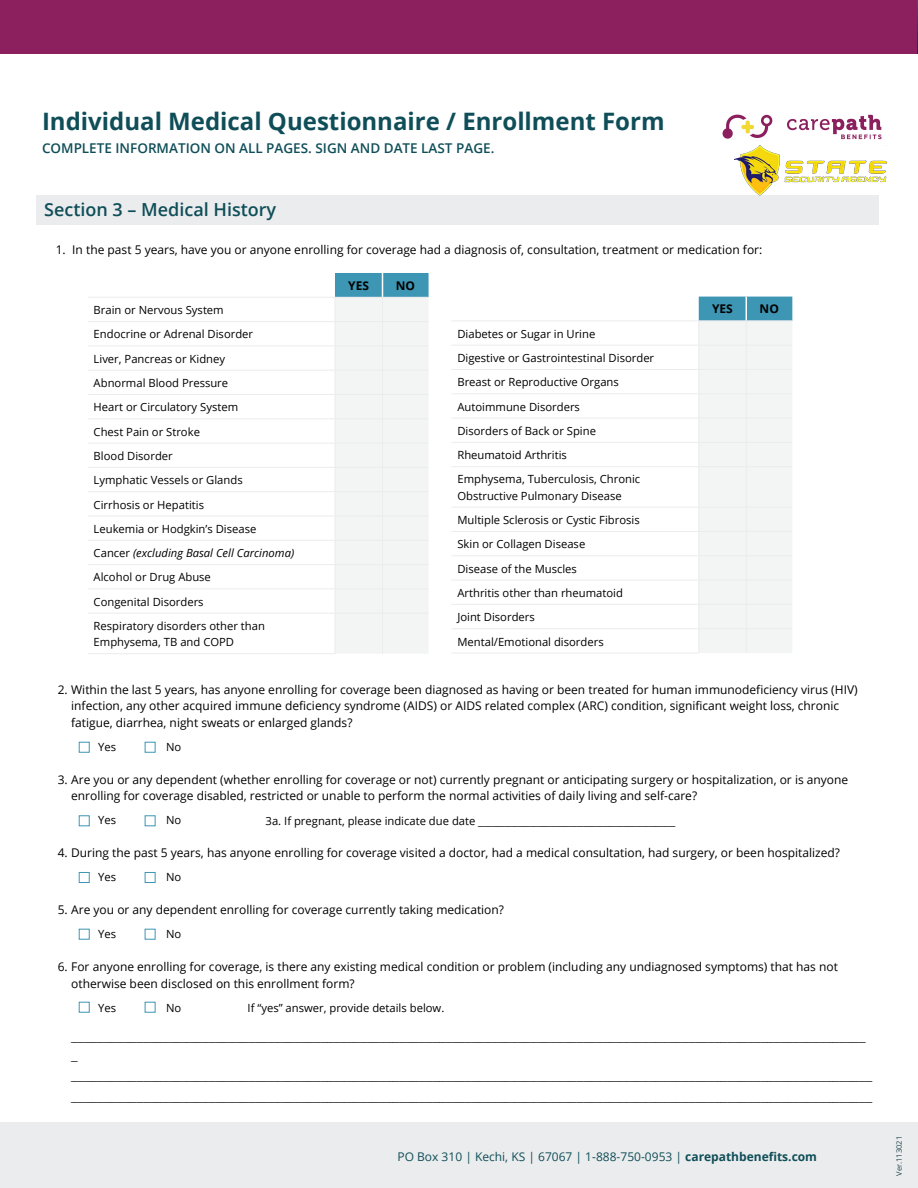
<style>
.page{position:relative;width:918px;height:1188px;background:#fff}
.page>*{position:absolute;margin:0;border:0;box-sizing:border-box;transform-origin:0 0}
.t1{font:700 24px "Open Sans";color:#0f4e58}
.t2{font:600 18px "Open Sans";color:#0f4e58}
.t3{font:600 13.5px "Open Sans";color:#0f4e58}
.t4{font:12.75px/19.8px "Archer";color:#000}
.t5{font:12px/16.5px "Open Sans";color:#000}
.t6{font:12px "Open Sans";color:#0f4e58}
.t7{font:700 12px "Open Sans";color:#000}
.t8{font:11.25px/24.3px "Open Sans";color:#000}
.t9{font:7.5px "Open Sans";color:#20454f}
.s1{font-style:italic}
.s2{font-family:"Archer";font-size:12.75px}
.s3{font-weight:700}
</style>
<div class="page">
<img style="left:0;top:0;width:918px;height:54px">
<div style="left:37px;top:195px;width:842px;height:30px;background:#ebeced"></div>
<div style="left:0;top:1122px;width:918px;height:66px;background:#ebeced"></div>
<hr style="left:88px;top:346px;width:247px;height:1px;background:#ebeced">
<hr style="left:88px;top:370px;width:247px;height:1px;background:#ebeced">
<hr style="left:88px;top:394px;width:247px;height:1px;background:#ebeced">
<hr style="left:88px;top:418px;width:247px;height:1px;background:#ebeced">
<hr style="left:88px;top:443px;width:247px;height:1px;background:#ebeced">
<hr style="left:88px;top:467px;width:247px;height:1px;background:#ebeced">
<hr style="left:88px;top:491px;width:247px;height:1px;background:#ebeced">
<hr style="left:88px;top:516px;width:247px;height:1px;background:#ebeced">
<hr style="left:88px;top:540px;width:247px;height:1px;background:#ebeced">
<hr style="left:88px;top:564px;width:247px;height:1px;background:#ebeced">
<hr style="left:88px;top:589px;width:247px;height:1px;background:#ebeced">
<hr style="left:88px;top:613px;width:247px;height:1px;background:#ebeced">
<hr style="left:88px;top:653px;width:247px;height:1px;background:#ebeced">
<hr style="left:88px;top:297px;width:247px;height:1px;background:#ebeced">
<hr style="left:88px;top:321px;width:247px;height:1px;background:#ebeced">
<div style="left:335px;top:273px;width:94px;height:381px;background:#f3f4f4"></div>
<hr style="left:382px;top:614px;width:1px;height:40px;background:#ebeced">
<hr style="left:451px;top:369px;width:248px;height:1px;background:#ebeced">
<hr style="left:451px;top:393px;width:248px;height:1px;background:#ebeced">
<hr style="left:451px;top:418px;width:248px;height:1px;background:#ebeced">
<hr style="left:451px;top:442px;width:248px;height:1px;background:#ebeced">
<hr style="left:451px;top:466px;width:248px;height:1px;background:#ebeced">
<hr style="left:451px;top:507px;width:248px;height:1px;background:#ebeced">
<hr style="left:451px;top:531px;width:248px;height:1px;background:#ebeced">
<hr style="left:451px;top:555px;width:248px;height:1px;background:#ebeced">
<hr style="left:451px;top:580px;width:248px;height:1px;background:#ebeced">
<hr style="left:451px;top:604px;width:248px;height:1px;background:#ebeced">
<hr style="left:451px;top:628px;width:248px;height:1px;background:#ebeced">
<hr style="left:451px;top:653px;width:248px;height:1px;background:#ebeced">
<hr style="left:451px;top:321px;width:248px;height:1px;background:#ebeced">
<div style="left:698px;top:297px;width:94px;height:356px;background:#f3f4f4"></div>
<hr style="left:451px;top:345px;width:248px;height:1px;background:#ebeced">
<div style="left:145px;top:742px;width:11px;height:11px;border:1px solid #3c96b4"></div>
<div style="left:145px;top:815px;width:11px;height:11px;border:1px solid #3c96b4"></div>
<div style="left:145px;top:872px;width:11px;height:11px;border:1px solid #3c96b4"></div>
<div style="left:145px;top:929px;width:11px;height:11px;border:1px solid #3c96b4"></div>
<div style="left:145px;top:1002px;width:11px;height:11px;border:1px solid #3c96b4"></div>
<div style="left:79px;top:742px;width:11px;height:11px;border:1px solid #3c96b4"></div>
<div style="left:79px;top:815px;width:11px;height:11px;border:1px solid #3c96b4"></div>
<div style="left:79px;top:872px;width:11px;height:11px;border:1px solid #3c96b4"></div>
<div style="left:79px;top:929px;width:11px;height:11px;border:1px solid #3c96b4"></div>
<div style="left:79px;top:1002px;width:11px;height:11px;border:1px solid #3c96b4"></div>
<div style="left:1px;top:1px;width:916px;height:53px;background:#8c205e"></div>
<img style="left:722px;top:114px;width:160px;height:26px">
<img style="left:734px;top:145px;width:153px;height:51px">
<h1 class="t1" style="left:42px;top:104px;width:624px">Individual Medical Questionnaire / Enrollment Form</h1>
<p class="t3" style="left:42px;top:138px;width:454px">COMPLETE INFORMATION ON ALL PAGES. SIGN AND DATE LAST PAGE.</p>
<h2 class="t2" style="left:44px;top:197px;width:234px">Section 3 – Medical History</h2>
<p class="t5" style="left:56px;top:241px;width:708px">1. In the past 5 years, have you or anyone enrolling for coverage had a diagnosis of, consultation, treatment or medication for:</p>
<p class="t8" style="left:94px;top:298px;width:202px">Brain or Nervous System<br>Endocrine or Adrenal Disorder<br>Liver, Pancreas or Kidney<br>Abnormal Blood Pressure<br>Heart or Circulatory System<br>Chest Pain or Stroke<br>Blood Disorder<br>Lymphatic Vessels or Glands<br>Cirrhosis or Hepatitis<br>Leukemia or Hodgkin’s Disease<br>Cancer <span class="s1">(excluding Basal Cell Carcinoma)<br></span>Alcohol or Drug Abuse<br>Congenital Disorders<br>Respiratory disorders other than</p>
<p class="t8" style="left:94px;top:630px;width:142px">Emphysema, TB and COPD</p>
<p class="t7" style="left:348px;top:277px;width:22px">YES</p>
<p class="t7" style="left:396px;top:277px;width:21px">NO</p>
<p class="t8" style="left:457px;top:321px;width:198px">Diabetes or Sugar in Urine<br>Digestive or Gastrointestinal Disorder<br>Breast or Reproductive Organs<br>Autoimmune Disorders<br>Disorders of Back or Spine<br>Rheumatoid Arthritis<br>Emphysema, Tuberculosis, Chronic</p>
<p class="t8" style="left:457px;top:483px;width:184px">Obstructive Pulmonary Disease<br>Multiple Sclerosis or Cystic Fibrosis<br>Skin or Collagen Disease<br>Disease of the Muscles<br>Arthritis other than rheumatoid<br>Joint Disorders<br>Mental/Emotional disorders</p>
<p class="t7" style="left:712px;top:300px;width:22px">YES</p>
<p class="t7" style="left:760px;top:300px;width:21px">NO</p>
<p class="t5" style="left:71px;top:681px;width:788px;text-indent:-14px">2. Within the last 5 years, has anyone enrolling for coverage been diagnosed as having or been treated for human immunodeficiency virus (HIV) infection, any other acquired immune deficiency syndrome (AIDS) or AIDS related complex (ARC) condition, significant weight loss, chronic fatigue, diarrhea, night sweats or enlarged glands?</p>
<p class="t8" style="left:98px;top:734px;width:19px">Yes</p>
<p class="t8" style="left:166px;top:734px;width:17px">No</p>
<p class="t5" style="left:71px;top:771px;width:779px;text-indent:-14px">3. Are you or any dependent (whether enrolling for coverage or not) currently pregnant or anticipating surgery or hospitalization, or is anyone enrolling for coverage disabled, restricted or unable to perform the normal activities of daily living and self-care?</p>
<p class="t8" style="left:98px;top:808px;width:19px">Yes</p>
<p class="t8" style="left:166px;top:808px;width:17px">No</p>
<p class="t8" style="left:266px;top:809px;width:411px">3a. If pregnant, please indicate due date <span class="s2">______________________________</span></p>
<p class="t5" style="left:58px;top:845px;width:784px">4. During the past 5 years, has anyone enrolling for coverage visited a doctor, had a medical consultation, had surgery, or been hospitalized?</p>
<p class="t8" style="left:98px;top:865px;width:19px">Yes</p>
<p class="t8" style="left:166px;top:865px;width:17px">No</p>
<p class="t5" style="left:58px;top:902px;width:448px">5. Are you or any dependent enrolling for coverage currently taking medication?</p>
<p class="t8" style="left:98px;top:922px;width:19px">Yes</p>
<p class="t8" style="left:166px;top:922px;width:17px">No</p>
<p class="t5" style="left:71px;top:959px;width:768px;text-indent:-14px">6. For anyone enrolling for coverage, is there any existing medical condition or problem (including any undiagnosed symptoms) that has not otherwise been disclosed on this enrollment form?</p>
<p class="t8" style="left:98px;top:995px;width:19px">Yes</p>
<p class="t8" style="left:166px;top:995px;width:17px">No</p>
<p class="t8" style="left:248px;top:995px;width:198px">If “yes” answer, provide details below.</p>
<p class="t4" style="left:71px;top:1026px;width:803px">_________________________________________________________________________________________________________________________ _ __________________________________________________________________________________________________________________________ __________________________________________________________________________________________________________________________</p>
<p class="t6" style="left:397px;top:1148px;width:421px">PO Box 310 | Kechi, KS | 67067 | 1-888-750-0953 | <span class="s3">carepathbenefits.com</span></p>
<p class="t9" style="left:894px;top:1176px;width:41px;rotate:-90deg">Ver.113021</p>
</div>
